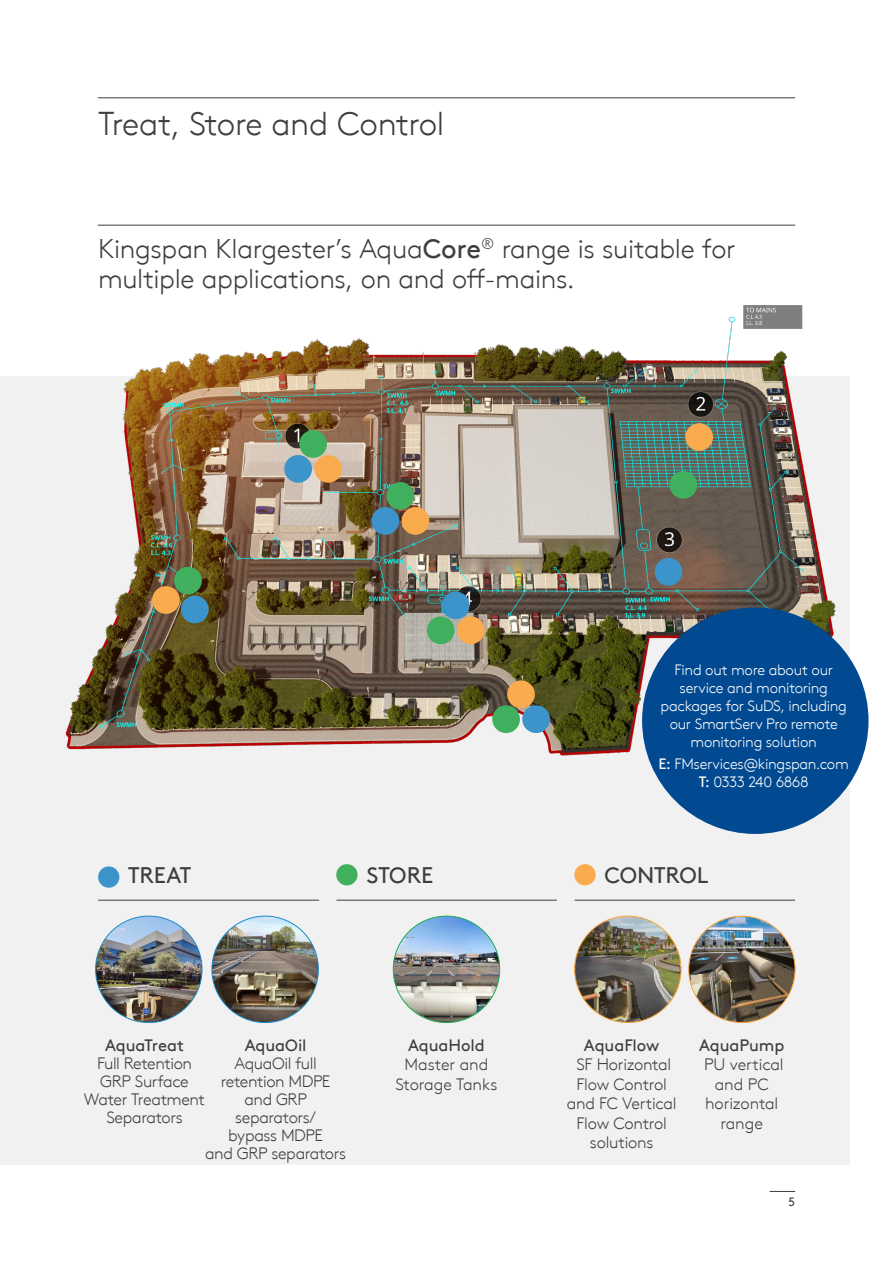
<style>
.page{position:relative;width:893px;height:1263px;background:#fff}
.page>*{position:absolute;margin:0;border:0;box-sizing:border-box;transform-origin:0 0}
.t1{font:300 33px "Kingspan Brown TT";letter-spacing:-.02em;color:#3e3e3f}
.t2{font:300 27px/30px "Kingspan Brown TT";letter-spacing:-.015em;color:#3e3e3f}
.t3{font:22.5px "Kingspan Brown TT";letter-spacing:-.005em;color:#3e3e3f}
.t4{font:300 16.5px/19.5px "Kingspan Brown TT";letter-spacing:-.02em;color:#3e3e3f;text-align:center}
.t5{font:300 15px/18px "Kingspan Brown TT";letter-spacing:-.02em;color:#fff;text-align:center}
.t6{font:12px "Kingspan Brown TT";color:#3e3e3f}
.s1{font-weight:400}
</style>
<div class="page">
<div style="left:0;top:376px;width:850px;height:789px;background:#ebebec"></div>
<img style="left:65px;top:305px;width:776px;height:462px">
<div style="left:181px;top:596px;width:28px;height:27px;background:#3c94cb;border-radius:50%"></div>
<div style="left:427px;top:616px;width:28px;height:28px;background:#41b05e;border-radius:50%"></div>
<div style="left:299px;top:430px;width:28px;height:28px;background:#41b05e;border-radius:50%"></div>
<div style="left:685px;top:423px;width:28px;height:28px;background:#faab4e;border-radius:50%"></div>
<div style="left:284px;top:455px;width:28px;height:28px;background:#3c94cb;border-radius:50%"></div>
<div style="left:314px;top:455px;width:28px;height:28px;background:#faab4e;border-radius:50%"></div>
<div style="left:457px;top:616px;width:28px;height:28px;background:#faab4e;border-radius:50%"></div>
<div style="left:174px;top:567px;width:28px;height:27px;background:#41b05e;border-radius:50%"></div>
<div style="left:152px;top:586px;width:28px;height:28px;background:#faab4e;border-radius:50%"></div>
<div style="left:655px;top:558px;width:27px;height:28px;background:#3c94cb;border-radius:50%"></div>
<div style="left:669px;top:471px;width:28px;height:28px;background:#41b05e;border-radius:50%"></div>
<div style="left:386px;top:482px;width:28px;height:28px;background:#41b05e;border-radius:50%"></div>
<div style="left:371px;top:507px;width:28px;height:28px;background:#3c94cb;border-radius:50%"></div>
<div style="left:402px;top:507px;width:27px;height:28px;background:#faab4e;border-radius:50%"></div>
<div style="left:442px;top:591px;width:28px;height:28px;background:#3c94cb;border-radius:50%"></div>
<div style="left:507px;top:680px;width:28px;height:28px;background:#faab4e;border-radius:50%"></div>
<div style="left:492px;top:705px;width:28px;height:28px;background:#41b05e;border-radius:50%"></div>
<div style="left:522px;top:705px;width:28px;height:28px;background:#3c94cb;border-radius:50%"></div>
<img style="left:689px;top:916px;width:106px;height:106px;border-radius:53px">
<div style="left:642px;top:607px;width:226px;height:227px;background:#014990;border-radius:50%"></div>
<img style="left:212px;top:916px;width:106px;height:106px;border-radius:53px">
<img style="left:96px;top:916px;width:106px;height:106px;border-radius:53px">
<img style="left:575px;top:916px;width:106px;height:106px;border-radius:53px">
<img style="left:393px;top:916px;width:107px;height:106px;border-radius:53px">
<div style="left:98px;top:866px;width:21px;height:22px;background:#3c94cb;border-radius:50%"></div>
<hr style="left:98px;top:900px;width:221px;height:1px;background:#3e3e3f">
<div style="left:574px;top:864px;width:22px;height:21px;background:#faab4e;border-radius:50%"></div>
<div style="left:336px;top:864px;width:22px;height:21px;background:#41b05e;border-radius:50%"></div>
<hr style="left:336px;top:900px;width:221px;height:1px;background:#3e3e3f">
<hr style="left:575px;top:900px;width:220px;height:1px;background:#3e3e3f">
<hr style="left:98px;top:98px;width:697px;height:1px;background:#3e3e3f">
<hr style="left:98px;top:225px;width:697px;height:1px;background:#3e3e3f">
<svg style="left:770px;top:1191px;width:25px;height:1px"></svg>
<p class="t1" style="left:98px;top:100px;width:348px">Treat, Store and Control</p>
<p class="t2" style="left:98px;top:232px;width:639px">Kingspan Klargester’s Aqua<span class="s1">Core</span><sup>®</sup> range is suitable for multiple applications, on and off-mains.</p>
<p class="t5" style="left:660px;top:659px;width:188px">Find out more about our service and monitoring packages for SuDS, including our SmartServ Pro remote monitoring solution</p>
<p class="t5" style="left:659px;top:754px;width:192px"><span class="s1">E:</span> FMservices@kingspan.com</p>
<p class="t5" style="left:699px;top:772px;width:111px"><span class="s1">T:</span> 0333 240 6868</p>
<p class="t3" style="left:128px;top:858px;width:65px">TREAT</p>
<p class="t3" style="left:366px;top:858px;width:68px">STORE</p>
<p class="t3" style="left:604px;top:858px;width:105px">CONTROL</p>
<p class="t4" style="left:205px;top:1035px;width:143px;line-height:18px"><span class="s1">AquaOil<br></span>AquaOil full retention MDPE and GRP separators/<br>bypass MDPE<br>and GRP separators</p>
<p class="t4" style="left:396px;top:1034px;width:103px"><span class="s1">AquaHold<br></span>Master and<br>Storage Tanks</p>
<p class="t4" style="left:567px;top:1034px;width:111px"><span class="s1">AquaFlow<br></span>SF Horizontal<br>Flow Control and FC Vertical<br>Flow Control solutions</p>
<p class="t4" style="left:84px;top:1035px;width:123px;line-height:18px"><span class="s1">AquaTreat<br></span>Full Retention<br>GRP Surface<br>Water Treatment<br>Separators</p>
<p class="t4" style="left:699px;top:1034px;width:87px"><span class="s1">AquaPump<br></span>PU vertical and PC horizontal range</p>
<p class="t6" style="left:789px;top:1192px;width:8px">5</p>
</div>
